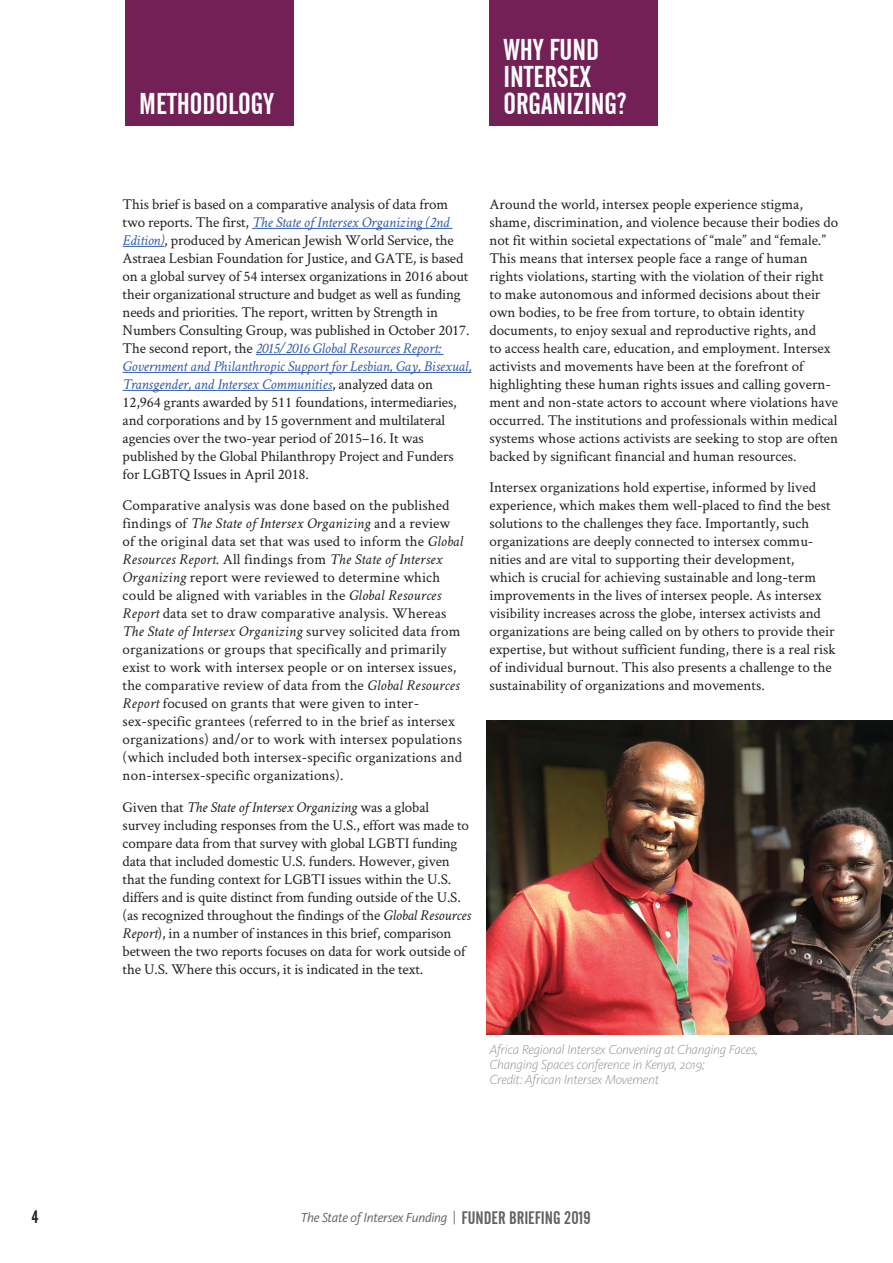
<style>
.page{position:relative;width:893px;height:1263px;background:#fff}
.page>*{position:absolute;margin:0;border:0;box-sizing:border-box;transform-origin:0 0}
.t1{font:30px/27px "Alternate Gothic No 2 BT";color:#fff}
.t2{font:18px "Alternate Gothic No 2 BT";color:#231f20}
.t3{font:15px/18px "Crimson Text";color:#231f20}
.t4{font:italic 300 13.5px/15px "Kievit Pro";letter-spacing:-.02em;color:#9c9c9e}
.t5{font:italic 13.5px "Kievit Pro";letter-spacing:-.02em;color:#636366}
.s1{font-style:italic;color:#325caa}
.s2{font-style:italic}
.s3{font-style:normal}
.s4{font-family:"Alternate Gothic No 2 BT";font-style:normal;font-size:18px}
</style>
<div class="page">
<hr style="left:252px;top:228px;width:200px;height:1px;background:#325caa">
<hr style="left:123px;top:246px;width:41px;height:1px;background:#325caa">
<hr style="left:256px;top:354px;width:187px;height:1px;background:#325caa">
<hr style="left:123px;top:372px;width:348px;height:1px;background:#325caa">
<hr style="left:123px;top:390px;width:209px;height:1px;background:#325caa">
<div style="left:125px;top:0;width:169px;height:125px;background:#722055"></div>
<div style="left:489px;top:0;width:169px;height:125px;background:#722055"></div>
<img style="left:487px;top:721px;width:406px;height:313px">
<h1 class="t1" style="left:139px;top:91px;width:136px">METHODOLOGY</h1>
<h1 class="t1" style="left:503px;top:37px;width:124px">WHY FUND<br>INTERSEX<br>ORGANIZING?</h1>
<p class="t3" style="left:123px;top:194px;width:350px">This brief is based on a comparative analysis of data from two reports. The first, <span class="s1">The State of Intersex Organizing (2nd Edition)</span>, produced by American Jewish World Service, the Astraea Lesbian Foundation for Justice, and GATE, is based on a global survey of 54 intersex organizations in 2016 about their organizational structure and budget as well as funding needs and priorities. The report, written by Strength in Numbers Consulting Group, was published in October 2017.<br>The second report, the <span class="s1">2015/2016 Global Resources Report:<br>Government and Philanthropic Support for Lesbian, Gay, Bisexual, Transgender, and Intersex Communities</span>, analyzed data on 12,964 grants awarded by 511 foundations, intermediaries, and corporations and by 15 government and multilateral agencies over the two-year period of 2015–16. It was published by the Global Philanthropy Project and Funders for LGBTQ Issues in April 2018.</p>
<p class="t3" style="left:123px;top:496px;width:342px">Comparative analysis was done based on the published findings of <span class="s2">The State of Intersex Organizing</span> and a review of the original data set that was used to inform the <span class="s2">Global Resources Report</span>. All findings from <span class="s2">The State of Intersex Organizing</span> report were reviewed to determine which could be aligned with variables in the <span class="s2">Global Resources Report</span> data set to draw comparative analysis. Whereas <span class="s2">The State of Intersex Organizing</span> survey solicited data from organizations or groups that specifically and primarily exist to work with intersex people or on intersex issues, the comparative review of data from the <span class="s2">Global Resources Report</span> focused on grants that were given to inter&shy;sex-specific grantees (referred to in the brief as intersex organizations) and/or to work with intersex populations (which included both intersex-specific organizations and non-intersex-specific organizations).</p>
<p class="t3" style="left:123px;top:797px;width:350px">Given that <span class="s2">The State of Intersex Organizing</span> was a global<br>survey including responses from the U.S., effort was made to compare data from that survey with global LGBTI funding data that included domestic U.S. funders. However, given that the funding context for LGBTI issues within the U.S. differs and is quite distinct from funding outside of the U.S. (as recognized throughout the findings of the <span class="s2">Global Resources Report</span>), in a number of instances in this brief, comparison between the two reports focuses on data for work outside of the U.S. Where this occurs, it is indicated in the text.</p>
<p class="t3" style="left:489px;top:194px;width:350px">Around the world, intersex people experience stigma, shame, discrimination, and violence because their bodies do not fit within societal expectations of “male” and “female.” This means that intersex people face a range of human rights violations, starting with the violation of their right to make autonomous and informed decisions about their own bodies, to be free from torture, to obtain identity documents, to enjoy sexual and reproductive rights, and<br>to access health care, education, and employment. Intersex activists and movements have been at the forefront of highlighting these human rights issues and calling govern&shy;ment and non-state actors to account where violations have occurred. The institutions and professionals within medical systems whose actions activists are seeking to stop are often backed by significant financial and human resources.</p>
<p class="t3" style="left:489px;top:478px;width:348px">Intersex organizations hold expertise, informed by lived experience, which makes them well-placed to find the best solutions to the challenges they face. Importantly, such organizations are deeply connected to intersex commu&shy;nities and are vital to supporting their development,<br>which is crucial for achieving sustainable and long-term improvements in the lives of intersex people. As intersex visibility increases across the globe, intersex activists and organizations are being called on by others to provide their expertise, but without sufficient funding, there is a real risk of individual burnout. This also presents a challenge to the sustainability of organizations and movements.</p>
<p class="t4" style="left:489px;top:1042px;width:270px">Africa Regional Intersex Convening at Changing Faces,<br>Changing Spaces conference in Kenya, 2019;<br>Credit: African Intersex Movement</p>
<p class="t2" style="left:32px;top:1206px;width:9px">4</p>
<p class="t5" style="left:301px;top:1210px;width:291px">The State of Intersex Funding <span class="s3">|</span> <span class="s4">FUNDER BRIEFING 2019</span></p>
</div>
